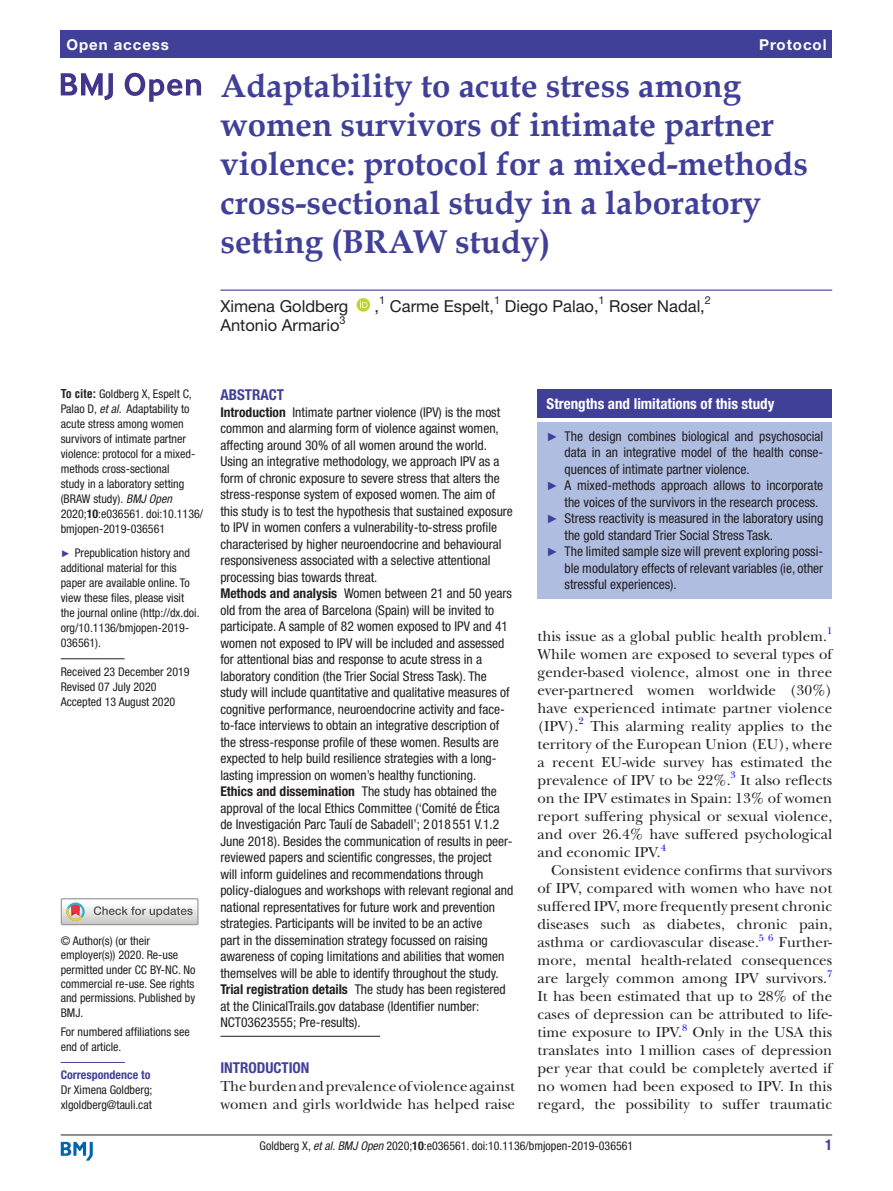
<style>
.page{position:relative;width:893px;height:1191px;background:#fff}
.page>*{position:absolute;margin:0;border:0;box-sizing:border-box;transform-origin:0 0}
.t1{font:700 33px/39px "Book Antiqua";color:#414099}
.t2{font:16.5px "Helvetica Neue LT Std";color:#231f20}
.t3{font:15px/18px "New Baskerville";color:#231f20;text-align:justify}
.t4{font:700 condensed 15px "Helvetica Neue LT Std";color:#fff}
.t5{font:700 condensed 15px "Helvetica Neue LT Std";color:#414099}
.t6{font:700 15px "Helvetica Neue LT Std";letter-spacing:.065em;color:#fff}
.t7{font:condensed 13.5px/16.5px "Helvetica Neue LT Std";color:#231f20}
.t8{font:condensed 12px/15px "Helvetica Neue LT Std";color:#231f20}
.t9{font:700 condensed 12px "Helvetica Neue LT Std";color:#414099}
.t10{font:10.95px "Helvetica Neue LT Std";color:#231f20}
.t11{font:9.9px "New Baskerville";color:#00f}
.s1{font-family:"Helvetica LT Std";font-weight:700}
.s2{font-style:italic}
.s3{font-weight:700}
.s4{font-family:"Arial";font-stretch:normal;font-size:9.75px;color:#414099}
.s5{font-family:"Arial";font-stretch:normal;font-size:12px;color:#414099}
</style>
<div class="page">
<hr style="left:61px;top:1134px;width:771px;height:1px;background:#231f20">
<svg style="left:61px;top:1141px;width:32px;height:19px"></svg>
<div style="left:61px;top:31px;width:771px;height:27px;background:#414099"></div>
<hr style="left:220px;top:289px;width:612px;height:2px;background:#414099">
<svg style="left:357px;top:298px;width:13px;height:14px"></svg>
<hr style="left:61px;top:658px;width:64px;height:1px;background:#231f20">
<hr style="left:61px;top:1062px;width:64px;height:1px;background:#414099">
<svg style="left:61px;top:73px;width:52px;height:27px"></svg>
<svg style="left:125px;top:73px;width:76px;height:29px"></svg>
<div style="left:61px;top:898px;width:138px;height:27px;border:1px solid #969090"></div>
<svg style="left:61px;top:898px;width:137px;height:26px"></svg>
<hr style="left:220px;top:1036px;width:160px;height:1px;background:#231f20">
<div style="left:538px;top:389px;width:294px;height:29px;background:#414099"></div>
<div style="left:538px;top:422px;width:294px;height:176px;background:#afbde1"></div>
<p class="t6" style="left:66px;top:35px;width:104px">Open access</p>
<p class="t6" style="left:759px;top:35px;width:69px">Protocol</p>
<h1 class="t1" style="left:220px;top:66px;width:589px">Adaptability to acute stress among women survivors of intimate partner violence: protocol for a mixed-methods cross-sectional study in a laboratory setting (BRAW study)</h1>
<p class="t2" style="left:220px;top:296px;width:129px">Ximena Goldberg</p>
<p class="t2" style="left:375px;top:296px;width:6px">,</p>
<p class="t10" style="left:379px;top:294px;width:8px">1</p>
<p class="t2" style="left:390px;top:296px;width:106px">Carme Espelt,</p>
<p class="t10" style="left:494px;top:294px;width:8px">1</p>
<p class="t2" style="left:505px;top:296px;width:95px">Diego Palao,</p>
<p class="t10" style="left:599px;top:294px;width:8px">1</p>
<p class="t2" style="left:609px;top:296px;width:97px">Roser Nadal,</p>
<p class="t10" style="left:705px;top:294px;width:8px">2</p>
<p class="t2" style="left:220px;top:315px;width:121px">Antonio Armario</p>
<p class="t10" style="left:340px;top:313px;width:8px">3</p>
<p class="t8" style="left:61px;top:386px;width:144px"><span class="s1">To cite:</span> Goldberg X, Espelt C,<br>Palao D, <span class="s2">et al</span>. Adaptability to acute stress among women survivors of intimate partner violence: protocol for a mixed&shy;methods cross-sectional<br>study in a laboratory setting (BRAW study). <span class="s2">BMJ Open<br></span>2020;<span class="s3">10</span>:e036561. doi:10.1136/ bmjopen-2019-036561</p>
<p class="t8" style="left:61px;top:545px;width:140px"><span class="s4">►</span> Prepublication history and additional material for this paper are available online. To view these files, please visit the journal online (http://dx.doi. org/10.1136/bmjopen-2019-<br>036561).</p>
<p class="t8" style="left:61px;top:664px;width:130px">Received 23 December 2019<br>Revised 07 July 2020<br>Accepted 13 August 2020</p>
<p class="t8" style="left:61px;top:933px;width:136px;line-height:14.4px">© Author(s) (or their employer(s)) 2020. Re-use permitted under CC BY-NC. No commercial re-use. See rights and permissions. Published by<br>BMJ.</p>
<p class="t8" style="left:61px;top:1024px;width:130px">For numbered affiliations see end of article.</p>
<p class="t9" style="left:61px;top:1067px;width:91px">Correspondence to</p>
<p class="t8" style="left:61px;top:1082px;width:93px">Dr Ximena Goldberg; xlgoldberg@tauli.cat</p>
<p class="t5" style="left:220px;top:386px;width:65px">ABSTRACT</p>
<p class="t7" style="left:220px;top:403px;width:295px"><span class="s3">Introduction</span> Intimate partner violence (IPV) is the most common and alarming form of violence against women, affecting around 30% of all women around the world.<br>Using an integrative methodology, we approach IPV as a form of chronic exposure to severe stress that alters the stress-response system of exposed women. The aim of this study is to test the hypothesis that sustained exposure to IPV in women confers a vulnerability-to-stress profile characterised by higher neuroendocrine and behavioural responsiveness associated with a selective attentional processing bias towards threat.<br><span class="s3">Methods and analysis</span> Women between 21 and 50 years old from the area of Barcelona (Spain) will be invited to participate. A sample of 82 women exposed to IPV and 41 women not exposed to IPV will be included and assessed for attentional bias and response to acute stress in a laboratory condition (the Trier Social Stress Task). The study will include quantitative and qualitative measures of cognitive performance, neuroendocrine activity and face&shy;to-face interviews to obtain an integrative description of the stress-response profile of these women. Results are expected to help build resilience strategies with a long&shy;lasting impression on women’s healthy functioning.<br><span class="s3">Ethics and dissemination</span> The study has obtained the approval of the local Ethics Committee (‘Comité de Ética de Investigación Parc Taulí de Sabadell’; 2 018 551 V.1.2<br>June 2018). Besides the communication of results in peer&shy;reviewed papers and scientific congresses, the project<br>will inform guidelines and recommendations through policy-dialogues and workshops with relevant regional and national representatives for future work and prevention strategies. Participants will be invited to be an active<br>part in the dissemination strategy focussed on raising awareness of coping limitations and abilities that women themselves will be able to identify throughout the study.<br><span class="s3">Trial registration details</span> The study has been registered at the ClinicalTrails.gov database (Identifier number:<br>NCT03623555; Pre-results).</p>
<p class="t5" style="left:220px;top:1059px;width:91px">INTRODUCTION</p>
<p class="t3" style="left:220px;top:1077px;width:296px">The burden and prevalence of violence against women and girls worldwide has helped raise</p>
<p class="t4" style="left:547px;top:395px;width:229px">Strengths and limitations of this study</p>
<p class="t7" style="left:547px;top:428px;width:278px"><span class="s5">►</span> The design combines biological and psychosocial</p>
<p class="t7" style="left:565px;top:444px;width:260px">data in an integrative model of the health conse-</p>
<p class="t7" style="left:565px;top:461px;width:187px">quences of intimate partner violence.</p>
<p class="t7" style="left:547px;top:477px;width:278px"><span class="s5">►</span> A mixed-methods approach allows to incorporate</p>
<p class="t7" style="left:565px;top:494px;width:255px">the voices of the survivors in the research process.</p>
<p class="t7" style="left:547px;top:510px;width:278px"><span class="s5">►</span> Stress reactivity is measured in the laboratory using</p>
<p class="t7" style="left:565px;top:527px;width:210px">the gold standard Trier Social Stress Task.</p>
<p class="t7" style="left:547px;top:543px;width:278px"><span class="s5">►</span> The limited sample size will prevent exploring possi-</p>
<p class="t7" style="left:565px;top:560px;width:260px">ble modulatory effects of relevant variables (ie, other</p>
<p class="t7" style="left:565px;top:576px;width:114px">stressful experiences).</p>
<p class="t3" style="left:538px;top:627px;width:296px">this issue as a global public health problem.<sup>1<br></sup>While women are exposed to several types of gender-based violence, almost one in three ever-partnered women worldwide (30%) have experienced intimate partner violence (IPV).</p>
<p class="t11" style="left:578px;top:715px;width:7px">2</p>
<p class="t3" style="left:538px;top:717px;width:296px;text-indent:53px">This alarming reality applies to the territory of the European Union (EU), where a recent EU-wide survey has estimated the prevalence of IPV to be 22%.</p>
<p class="t11" style="left:731px;top:769px;width:7px">3</p>
<p class="t3" style="left:538px;top:771px;width:296px;text-indent:203px">It also reflects on the IPV estimates in Spain: 13% of women report suffering physical or sexual violence, and over 26.4% have suffered psychological and economic IPV.</p>
<p class="t11" style="left:661px;top:841px;width:7px">4</p>
<p class="t3" style="left:538px;top:861px;width:296px;text-indent:14px">Consistent evidence confirms that survivors of IPV, compared with women who have not suffered IPV, more frequently present chronic diseases such as diabetes, chronic pain, asthma or cardiovascular disease.</p>
<p class="t11" style="left:759px;top:931px;width:16px">5 6</p>
<p class="t3" style="left:538px;top:933px;width:296px;text-indent:241px">Further&shy;more, mental health-related consequences are largely common among IPV survivors.</p>
<p class="t11" style="left:827px;top:967px;width:7px">7</p>
<p class="t3" style="left:538px;top:987px;width:296px">It has been estimated that up to 28% of the cases of depression can be attributed to life&shy;time exposure to IPV.<sup>8</sup> Only in the USA this translates into 1million cases of depression per year that could be completely averted if no women had been exposed to IPV. In this regard, the possibility to suffer traumatic</p>
<p class="t8" style="left:260px;top:1137px;width:375px">Goldberg X, <span class="s2">et al</span>. <span class="s2">BMJ Open</span> 2020;<span class="s3">10</span>:e036561. doi:10.1136/bmjopen-2019-036561</p>
<p class="t5" style="left:825px;top:1135px;width:9px">1</p>
</div>
